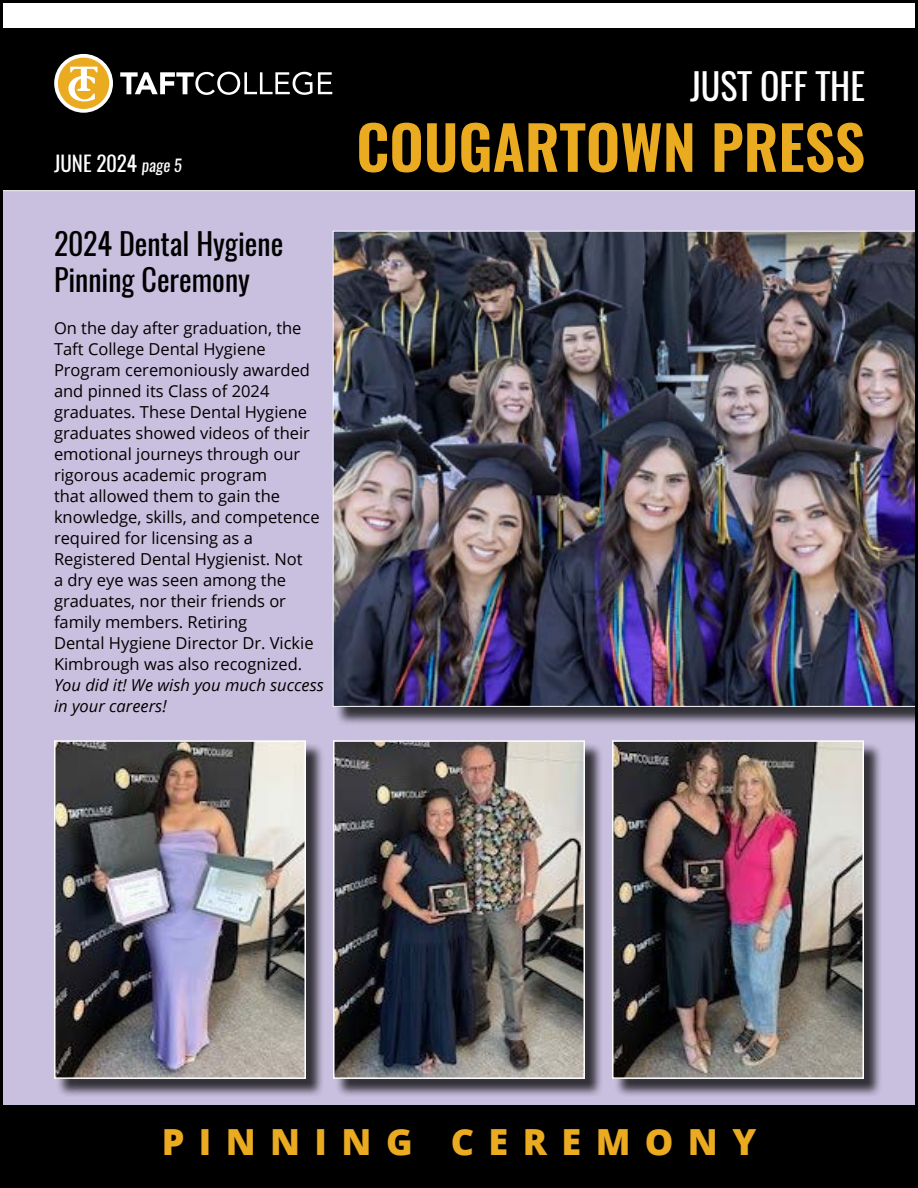
<style>
.page{position:relative;width:918px;height:1188px;background:#fff}
.page>*{position:absolute;margin:0;border:0;box-sizing:border-box;transform-origin:0 0}
.t1{font:600 60px "Oswald";color:#ebab21}
.t2{font:800 36px "Open Sans";letter-spacing:.4em;color:#ebab21}
.t3{font:36px "Oswald";color:#fff}
.t4{font:30px/36px "Oswald";color:#000}
.t5{font:21px "Oswald";color:#fff}
.t6{font:16.5px/21px "Open Sans";color:#000}
.t7{font:italic 16.5px/21px "Open Sans";color:#000}
.s1{font-style:italic;font-size:16.5px}
</style>
<div class="page">
<div style="left:0;top:190px;width:918px;height:947px;background:#c9c0df"></div>
<div style="left:0;top:1106px;width:918px;height:82px;background:#000"></div>
<div style="left:0;top:28px;width:918px;height:162px;background:#000"></div>
<svg style="left:120px;top:72px;width:192px;height:23px"></svg>
<svg style="left:318px;top:72px;width:14px;height:22px"></svg>
<svg style="left:54px;top:54px;width:59px;height:59px"></svg>
<hr style="left:0;top:190px;width:918px;height:1px;background:#fff">
<div style="left:336px;top:743px;width:268px;height:354px;background:#000;opacity:.75"></div>
<img style="left:336px;top:743px;width:246px;height:333px">
<div style="left:333px;top:740px;width:252px;height:339px;border:2px solid #fff"></div>
<div style="left:57px;top:743px;width:268px;height:354px;background:#000;opacity:.75"></div>
<img style="left:57px;top:743px;width:246px;height:333px">
<div style="left:54px;top:740px;width:252px;height:339px;border:2px solid #fff"></div>
<div style="left:615px;top:743px;width:268px;height:354px;background:#000;opacity:.75"></div>
<img style="left:615px;top:743px;width:246px;height:333px">
<div style="left:612px;top:740px;width:252px;height:339px;border:2px solid #fff"></div>
<div style="left:336px;top:234px;width:582px;height:492px;background:#000;opacity:.75"></div>
<img style="left:333px;top:231px;width:581px;height:476px">
<p class="t5" style="left:54px;top:149px;width:130px">JUNE 2024 <span class="s1">page 5</span></p>
<h3 class="t4" style="left:54px;top:226px;width:231px">2024 Dental Hygiene<br>Pinning Ceremony</h3>
<p class="t6" style="left:54px;top:317px;width:267px">On the day after graduation, the<br>Taft College Dental Hygiene<br>Program ceremoniously awarded and pinned its Class of 2024 graduates. These Dental Hygiene graduates showed videos of their emotional journeys through our rigorous academic program<br>that allowed them to gain the knowledge, skills, and competence required for licensing as a<br>Registered Dental Hygienist. Not<br>a dry eye was seen among the graduates, nor their friends or family members. Retiring<br>Dental Hygiene Director Dr. Vickie<br>Kimbrough was also recognized.</p>
<p class="t7" style="left:54px;top:674px;width:271px">You did it! We wish you much success in your careers!</p>
<h2 class="t3" style="left:690px;top:62px;width:177px">JUST OFF THE</h2>
<h1 class="t1" style="left:356px;top:106px;width:510px">COUGARTOWN PRESS</h1>
<h2 class="t2" style="left:162px;top:1114px;width:596px">PINNING CEREMONY</h2>
</div>
